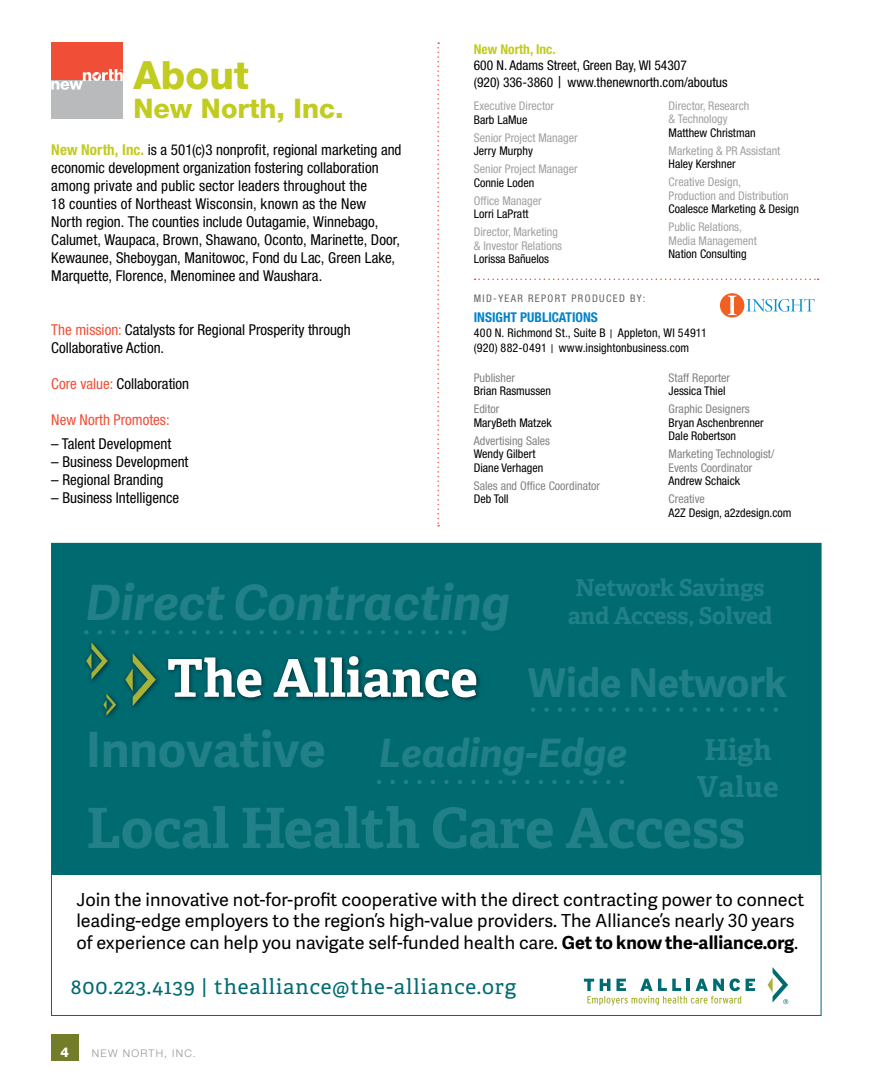
<style>
.page{position:relative;width:878px;height:1080px;background:#fff}
.page>*{position:absolute;margin:0;border:0;box-sizing:border-box;transform-origin:0 0}
.t1{font:700 55.5px "Adelle";letter-spacing:-.005em;color:#228188}
.t2{font:700 52.05px "Adelle";color:#fff}
.t3{font:italic 700 48.75px "Adelle Sans";color:#228188}
.t4{font:700 39.75px "Adelle Sans";letter-spacing:-.01em;color:#228188}
.t5{font:italic 700 39.15px "Adelle Sans";color:#228188}
.t6{font:800 39px "Helvetica Neue LT Std";color:#c2cb20}
.t7{font:700 28.95px/36.3px "Adelle";letter-spacing:.02em;color:#228188}
.t8{font:800 27px "Helvetica Neue LT Std";color:#c2cb20}
.t9{font:700 23.55px/27.2px "Adelle";letter-spacing:-.015em;color:#228188;text-align:center}
.t10{font:21px "Adelle";letter-spacing:.045em;color:#006b71}
.t11{font:18px/21.6px "Adelle Sans";color:#000}
.t12{font:condensed 15px/18px "Helvetica Neue";color:#000}
.t13{font:condensed 15px "Helvetica Neue";color:#f04e37}
.t14{font:condensed 13.5px/16.5px "Helvetica Neue";color:#000}
.t15{font:700 condensed 13.5px "Helvetica Neue";color:#0083ca}
.t16{font:700 condensed 13.5px "Helvetica Neue";color:#c2cb20}
.t17{font:800 13.5px "Helvetica Neue LT Std";color:#fff}
.t18{font:condensed 12px/13.5px "Helvetica Neue";color:#000}
.t19{font:condensed 12px/13.5px "Helvetica Neue";color:#a1a1a4}
.t20{font:condensed 12px/13.5px "Helvetica Neue";color:#808285}
.t21{font:condensed 10.5px "Helvetica Neue";letter-spacing:.13em;color:#636466}
.t22{font:300 10.5px "Helvetica Neue LT Std";letter-spacing:.12em;color:#939598}
.s1{font-weight:700;color:#c2cb20}
.s2{color:#f04e37}
.s3{font-size:16.5px}
.s4{font-style:normal;font-size:48.75px}
.s5{font-weight:700}
</style>
<div class="page">
<div style="left:51px;top:1034px;width:27px;height:27px;background:#737c29"></div>
<div style="left:51px;top:43px;width:72px;height:76px;background:#f04e37"></div>
<div style="left:51px;top:81px;width:72px;height:38px;background:#b8babc"></div>
<svg style="left:51px;top:69px;width:72px;height:21px"></svg>
<div style="left:720px;top:293px;width:24px;height:25px;background:#f16022;border-radius:50%"></div>
<svg style="left:728px;top:296px;width:8px;height:19px"></svg>
<svg style="left:746px;top:299px;width:68px;height:13px"></svg>
<svg style="left:437px;top:42px;width:2px;height:484px"></svg>
<svg style="left:474px;top:279px;width:344px;height:1px"></svg>
<div style="left:51px;top:543px;width:770px;height:471px;background:#006a71"></div>
<img style="left:167px;top:655px;width:313px;height:46px">
<img style="left:132px;top:676px;width:26px;height:31px">
<svg style="left:125px;top:653px;width:31px;height:53px"></svg>
<img style="left:90px;top:658px;width:20px;height:23px">
<svg style="left:86px;top:642px;width:22px;height:37px"></svg>
<img style="left:116px;top:701px;width:3px;height:10px">
<svg style="left:103px;top:694px;width:13px;height:22px"></svg>
<svg style="left:86px;top:630px;width:380px;height:5px"></svg>
<div style="left:51px;top:875px;width:770px;height:141px;background:#fff"></div>
<svg style="left:584px;top:978px;width:171px;height:27px"></svg>
<svg style="left:767px;top:967px;width:21px;height:37px"></svg>
<svg style="left:533px;top:707px;width:245px;height:5px"></svg>
<svg style="left:379px;top:780px;width:245px;height:4px"></svg>
<h3 class="t6" style="left:133px;top:52px;width:117px">About</h3>
<h3 class="t8" style="left:133px;top:92px;width:212px">New North, Inc.</h3>
<p class="t12" style="left:51px;top:141px;width:352px"><span class="s1">New North, Inc.</span> is a 501(c)3 nonprofit, regional marketing and economic development organization fostering collaboration among private and public sector leaders throughout the<br>18 counties of Northeast Wisconsin, known as the New<br>North region. The counties include Outagamie, Winnebago, Calumet, Waupaca, Brown, Shawano, Oconto, Marinette, Door, Kewaunee, Sheboygan, Manitowoc, Fond du Lac, Green Lake, Marquette, Florence, Menominee and Waushara.</p>
<p class="t12" style="left:51px;top:321px;width:301px"><span class="s2">The mission:</span> Catalysts for Regional Prosperity through<br>Collaborative Action.</p>
<p class="t12" style="left:51px;top:375px;width:139px"><span class="s2">Core value:</span> Collaboration</p>
<p class="t13" style="left:51px;top:411px;width:120px">New North Promotes:</p>
<p class="t12" style="left:51px;top:435px;width:121px">– Talent Development</p>
<p class="t12" style="left:51px;top:453px;width:139px">– Business Development</p>
<p class="t12" style="left:51px;top:471px;width:114px">– Regional Branding</p>
<p class="t12" style="left:51px;top:489px;width:129px">– Business Intelligence</p>
<p class="t16" style="left:474px;top:41px;width:83px">New North, Inc.</p>
<p class="t14" style="left:474px;top:57px;width:255px">600 N. Adams Street, Green Bay, WI 54307<br>(920) 336-3860 <span class="s3">|</span> www.thenewnorth.com/aboutus</p>
<p class="t19" style="left:474px;top:99px;width:82px">Executive Director</p>
<p class="t18" style="left:474px;top:112px;width:55px">Barb LaMue</p>
<p class="t19" style="left:474px;top:130px;width:105px">Senior Project Manager</p>
<p class="t18" style="left:474px;top:144px;width:61px">Jerry Murphy</p>
<p class="t19" style="left:474px;top:162px;width:105px">Senior Project Manager</p>
<p class="t18" style="left:474px;top:175px;width:62px">Connie Loden</p>
<p class="t19" style="left:474px;top:193px;width:69px">Office Manager</p>
<p class="t18" style="left:474px;top:207px;width:56px">Lorri LaPratt</p>
<p class="t19" style="left:474px;top:225px;width:90px">Director, Marketing &amp; Investor Relations</p>
<p class="t18" style="left:474px;top:252px;width:77px">Lorissa Bañuelos</p>
<p class="t19" style="left:668px;top:99px;width:82px">Director, Research &amp; Technology</p>
<p class="t18" style="left:668px;top:126px;width:88px">Matthew Christman</p>
<p class="t19" style="left:668px;top:144px;width:113px">Marketing &amp; PR Assistant</p>
<p class="t18" style="left:668px;top:157px;width:69px">Haley Kershner</p>
<p class="t19" style="left:668px;top:175px;width:122px">Creative Design,<br>Production and Distribution</p>
<p class="t18" style="left:668px;top:202px;width:132px">Coalesce Marketing &amp; Design</p>
<p class="t19" style="left:668px;top:220px;width:90px">Public Relations,<br>Media Management</p>
<p class="t18" style="left:668px;top:247px;width:80px">Nation Consulting</p>
<p class="t21" style="left:474px;top:292px;width:173px">MID-YEAR REPORT PRODUCED BY:</p>
<p class="t15" style="left:474px;top:309px;width:125px">INSIGHT PUBLICATIONS</p>
<p class="t18" style="left:474px;top:325px;width:234px;line-height:15px">400 N. Richmond St., Suite B | Appleton, WI 54911 (920) 882-0491 | www.insightonbusiness.com</p>
<p class="t20" style="left:474px;top:371px;width:43px">Publisher</p>
<p class="t18" style="left:474px;top:384px;width:79px">Brian Rasmussen</p>
<p class="t20" style="left:474px;top:402px;width:27px">Editor</p>
<p class="t18" style="left:474px;top:416px;width:79px">MaryBeth Matzek</p>
<p class="t20" style="left:474px;top:434px;width:78px">Advertising Sales</p>
<p class="t18" style="left:474px;top:447px;width:71px">Wendy Gilbert<br>Diane Verhagen</p>
<p class="t20" style="left:474px;top:479px;width:128px">Sales and Office Coordinator</p>
<p class="t18" style="left:474px;top:492px;width:36px">Deb Toll</p>
<p class="t20" style="left:668px;top:371px;width:63px">Staff Reporter</p>
<p class="t18" style="left:668px;top:384px;width:58px">Jessica Thiel</p>
<p class="t20" style="left:668px;top:402px;width:83px">Graphic Designers</p>
<p class="t18" style="left:668px;top:416px;width:97px">Bryan Aschenbrenner<br>Dale Robertson</p>
<p class="t20" style="left:668px;top:447px;width:107px">Marketing Technologist/<br>Events Coordinator</p>
<p class="t18" style="left:668px;top:474px;width:73px">Andrew Schaick</p>
<p class="t20" style="left:668px;top:492px;width:38px">Creative</p>
<p class="t18" style="left:668px;top:506px;width:125px">A2Z Design, a2zdesign.com</p>
<h3 class="t3" style="left:86px;top:568px;width:426px">Direct Contracting</h3>
<h2 class="t2" style="left:167px;top:645px;width:312px">The Alliance</h2>
<h3 class="t9" style="left:567px;top:575px;width:206px">Network Savings and Access, Solved</h3>
<h3 class="t4" style="left:528px;top:653px;width:260px">Wide Network</h3>
<h3 class="t5" style="left:86px;top:725px;width:543px"><span class="s4">Innovative</span> Leading-Edge</h3>
<h3 class="t7" style="left:696px;top:732px;width:83px">High<br>Value</h3>
<h1 class="t1" style="left:86px;top:793px;width:660px">Local Health Care Access</h1>
<p class="t11" style="left:76px;top:888px;width:729px">Join the innovative not-for-profit cooperative with the direct contracting power to connect leading-edge employers to the region’s high-value providers. The Alliance’s nearly 30 years of experience can help you navigate self-funded health care. <span class="s5">Get to know the-alliance.org</span>.</p>
<h3 class="t10" style="left:71px;top:974px;width:447px">800.223.4139 | thealliance@the-alliance.org</h3>
<p class="t17" style="left:61px;top:1045px;width:10px">4</p>
<p class="t22" style="left:92px;top:1047px;width:105px">NEW NORTH, INC.</p>
</div>
